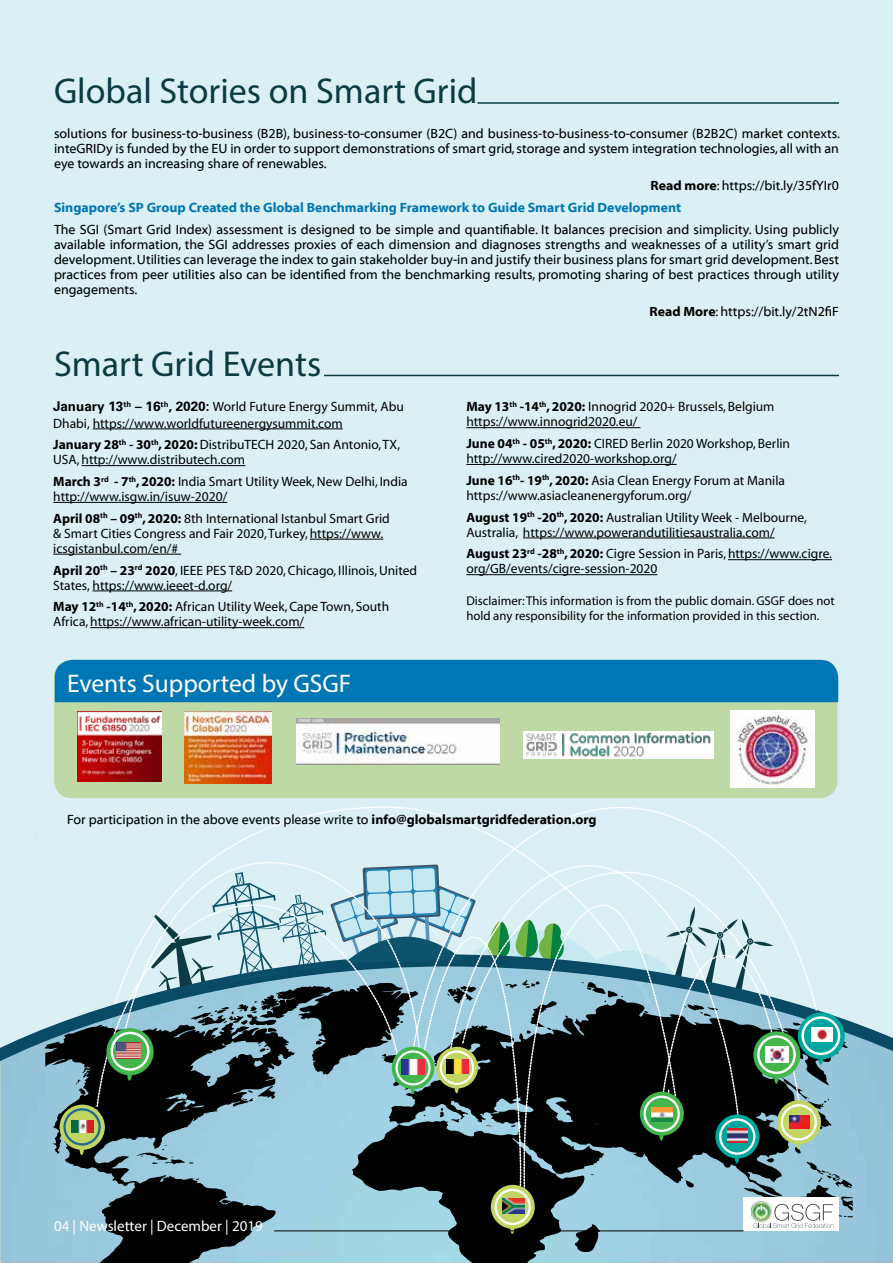
<style>
.page{position:relative;width:893px;height:1263px;background:#daf0f4}
.page>*{position:absolute;margin:0;border:0;box-sizing:border-box;transform-origin:0 0}
.t1{font:36px "Myriad Pro";color:#0c3b43}
.t2{font:25.5px "Myriad Pro";color:#fff}
.t3{font:15px "Myriad Pro";color:#fff}
.t4{font:13.5px/15px "Myriad";color:#000}
.t5{font:13.5px/15px "Myriad Web";color:#000;text-align:justify}
.t6{font:13.5px/16.2px "Myriad Pro";color:#000}
.t7{font:13.5px "Myriad Bd Web";color:#0077b4}
.t8{font:12.75px/15.3px "Myriad";color:#000}
.s1{font-family:"Myriad Bd Web"}
.s2{font-family:"Univers 65";font-weight:700}
.s3{font-weight:700}
</style>
<div class="page">
<img style="left:0;top:1075px;width:893px;height:188px">
<svg style="left:352px;top:1252px;width:497px;height:11px;background:#8ab2c1"></svg>
<svg style="left:45px;top:1075px;width:231px;height:188px;background:#789cac"></svg>
<svg style="left:0;top:1022px;width:893px;height:53px"></svg>
<svg style="left:407px;top:807px;width:335px;height:57px"></svg>
<hr style="left:477px;top:102px;width:362px;height:2px;background:#0c3b43">
<hr style="left:324px;top:375px;width:515px;height:1px;background:#0c3b43">
<svg style="left:60px;top:864px;width:793px;height:388px"></svg>
<img style="left:751px;top:1199px;width:20px;height:23px">
<hr style="left:274px;top:1230px;width:470px;height:1px;background:#000">
<hr style="left:93px;top:428px;width:250px;height:1px;background:#000">
<hr style="left:82px;top:465px;width:163px;height:1px;background:#000">
<hr style="left:53px;top:502px;width:174px;height:1px;background:#000">
<hr style="left:310px;top:539px;width:73px;height:1px;background:#000">
<hr style="left:53px;top:554px;width:128px;height:1px;background:#000">
<hr style="left:93px;top:590px;width:139px;height:1px;background:#000">
<hr style="left:90px;top:627px;width:214px;height:1px;background:#000">
<hr style="left:466px;top:427px;width:174px;height:1px;background:#000">
<hr style="left:466px;top:464px;width:211px;height:1px;background:#000">
<hr style="left:523px;top:538px;width:252px;height:1px;background:#000">
<hr style="left:728px;top:559px;width:104px;height:1px;background:#000">
<hr style="left:466px;top:574px;width:191px;height:1px;background:#000">
<div style="left:54px;top:660px;width:783px;height:138px;background:#bed9a6;border-radius:18px"></div>
<div style="left:55px;top:660px;width:783px;height:42px;background:#0077b4"></div>
<img style="left:523px;top:732px;width:191px;height:27px">
<img style="left:730px;top:710px;width:84px;height:77px">
<img style="left:185px;top:711px;width:86px;height:72px">
<img style="left:297px;top:718px;width:202px;height:47px">
<img style="left:77px;top:711px;width:84px;height:71px">
<h1 class="t1" style="left:54px;top:69px;width:425px">Global Stories on Smart Grid</h1>
<p class="t5" style="left:54px;top:127px;width:787px">solutions for business-to-business (B2B), business-to-consumer (B2C) and business-to-business-to-consumer (B2B2C) market contexts. inteGRIDy is funded by the EU in order to support demonstrations of smart grid, storage and system integration technologies, all with an eye towards an increasing share of renewables.</p>
<p class="t5" style="left:651px;top:178px;width:190px"><span class="s1">Read more</span>: https://bit.ly/35fYIr0</p>
<p class="t7" style="left:54px;top:200px;width:629px">Singapore’s SP Group Created the Global Benchmarking Framework to Guide Smart Grid Development</p>
<p class="t5" style="left:54px;top:222px;width:786px">The SGI (Smart Grid Index) assessment is designed to be simple and quantifiable. It balances precision and simplicity. Using publicly available information, the SGI addresses proxies of each dimension and diagnoses strengths and weaknesses of a utility’s smart grid development. Utilities can leverage the index to gain stakeholder buy-in and justify their business plans for smart grid development. Best practices from peer utilities also can be identified from the benchmarking results, promoting sharing of best practices through utility engagements.</p>
<p class="t5" style="left:649px;top:304px;width:191px"><span class="s1">Read More</span>: https://bit.ly/2tN2fiF</p>
<h1 class="t1" style="left:54px;top:342px;width:269px">Smart Grid Events</h1>
<p class="t6" style="left:53px;top:398px;width:352px"><span class="s2">January 13</span><sup>th</sup> <span class="s2">– 16</span><sup>th</sup><span class="s2">, 2020:</span> World Future Energy Summit, Abu<br>Dhabi, https://www.worldfutureenergysummit.com</p>
<p class="t4" style="left:53px;top:438px;width:348px"><span class="s3">January 28</span><sup>th</sup> <span class="s3">- 30</span><sup>th</sup><span class="s3">, 2020:</span> DistribuTECH 2020, San Antonio, TX,<br>USA, http://www.distributech.com</p>
<p class="t4" style="left:53px;top:475px;width:356px"><span class="s3">March 3</span><sup>rd</sup> <span class="s3">- 7</span><sup>th</sup><span class="s3">, 2020:</span> India Smart Utility Week, New Delhi, India http://www.isgw.in/isuw-2020/</p>
<p class="t4" style="left:53px;top:511px;width:338px"><span class="s3">April 08</span><sup>th</sup> <span class="s3">– 09</span><sup>th</sup><span class="s3">, 2020:</span> 8th International Istanbul Smart Grid &amp; Smart Cities Congress and Fair 2020, Turkey, https://www. icsgistanbul.com/en/#</p>
<p class="t4" style="left:53px;top:563px;width:365px"><span class="s3">April 20</span><sup>th</sup> <span class="s3">– 23</span><sup>rd</sup> <span class="s3">2020</span>, IEEE PES T&amp;D 2020, Chicago, Illinois, United<br>States, https://www.ieeet-d.org/</p>
<p class="t4" style="left:53px;top:600px;width:338px"><span class="s3">May 12</span><sup>th</sup> <span class="s3">-14</span><sup>th</sup><span class="s3">, 2020:</span> African Utility Week, Cape Town, South<br>Africa, https://www.african-utility-week.com/</p>
<h2 class="t2" style="left:67px;top:668px;width:286px">Events Supported by GSGF</h2>
<p class="t4" style="left:466px;top:400px;width:310px"><span class="s3">May 13</span><sup>th</sup> <span class="s3">-14</span><sup>th</sup><span class="s3">, 2020:</span> Innogrid 2020+ Brussels, Belgium https://www.innogrid2020.eu/</p>
<p class="t4" style="left:466px;top:437px;width:325px"><span class="s3">June 04</span><sup>th</sup> <span class="s3">- 05</span><sup>th</sup><span class="s3">, 2020:</span> CIRED Berlin 2020 Workshop, Berlin http://www.cired2020-workshop.org/</p>
<p class="t4" style="left:466px;top:473px;width:320px"><span class="s3">June 16</span><sup>th</sup><span class="s3">- 19</span><sup>th</sup><span class="s3">, 2020:</span> Asia Clean Energy Forum at Manila https://www.asiacleanenergyforum.org/</p>
<p class="t4" style="left:466px;top:510px;width:342px"><span class="s3">August 19</span><sup>th</sup> <span class="s3">-20</span><sup>th</sup><span class="s3">, 2020:</span> Australian Utility Week - Melbourne,<br>Australia, https://www.powerandutilitiesaustralia.com/</p>
<p class="t4" style="left:466px;top:547px;width:367px"><span class="s3">August 23</span><sup>rd</sup> <span class="s3">-28</span><sup>th</sup><span class="s3">, 2020:</span> Cigre Session in Paris, https://www.cigre. org/GB/events/cigre-session-2020</p>
<p class="t8" style="left:466px;top:593px;width:370px">Disclaimer: This information is from the public domain. GSGF does not hold any responsibility for the information provided in this section.</p>
<p class="t5" style="left:67px;top:812px;width:531px">For participation in the above events please write to <span class="s1">info@globalsmartgridfederation.org</span></p>
<p class="t3" style="left:54px;top:1216px;width:210px">04 | Newsletter | December | 2019</p>
</div>
